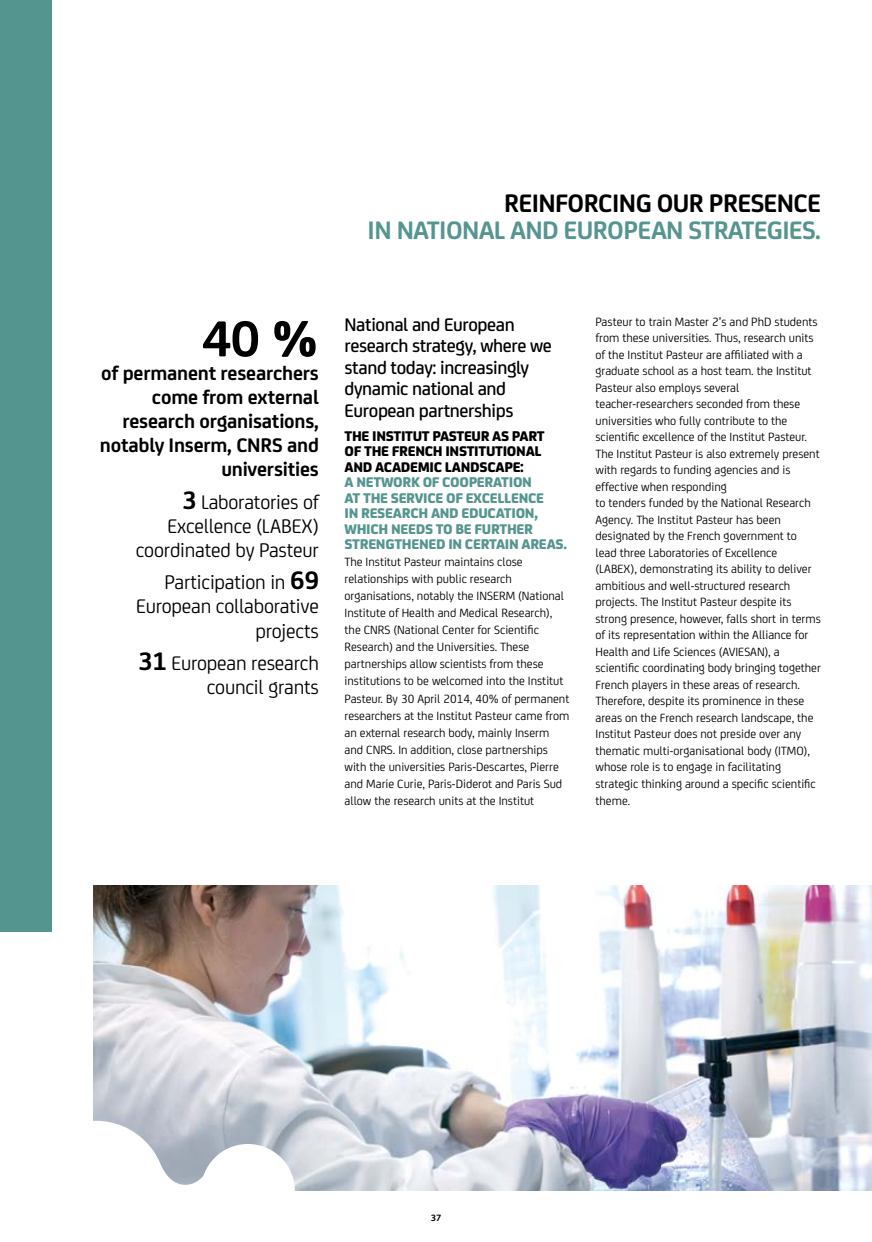
<style>
.page{position:relative;width:872px;height:1242px;background:#fff}
.page>*{position:absolute;margin:0;border:0;box-sizing:border-box;transform-origin:0 0}
.t1{font:700 54px "FS Joey";color:#000}
.t2{font:700 27px "FS Joey";letter-spacing:-.02em;color:#559590}
.t3{font:700 27px "FS Joey";letter-spacing:-.02em;color:#000}
.t4{font:21px/24px "FS Joey";letter-spacing:-.01em;color:#000;text-align:right}
.t5{font:700 21px/24px "FS Joey";letter-spacing:-.01em;color:#000;text-align:right}
.t6{font:500 19.5px/21.5px "FS Joey";letter-spacing:-.02em;color:#000}
.t7{font:800 15px/15.5px "FS Joey";letter-spacing:-.02em;color:#559590}
.t8{font:800 15px/15.5px "FS Joey";letter-spacing:-.02em;color:#000}
.t9{font:12.75px/16.5px "FS Joey";color:#000}
.t10{font:700 9.75px "FS Joey";color:#000}
.s1{font-weight:700;font-size:27px}
</style>
<div class="page">
<img style="left:94px;top:885px;width:778px;height:306px">
<div style="left:201px;top:1144px;width:94px;height:93px;background:#fff;border-radius:50%"></div>
<svg style="left:93px;top:1120px;width:111px;height:71px"></svg>
<div style="left:0;top:0;width:51px;height:931px;background:#559590"></div>
<h2 class="t3" style="left:504px;top:182px;width:318px">REINFORCING OUR PRESENCE</h2>
<h2 class="t2" style="left:367px;top:209px;width:455px">IN NATIONAL AND EUROPEAN STRATEGIES.</h2>
<h1 class="t1" style="left:202px;top:298px;width:118px">40 %</h1>
<h3 class="t5" style="left:100px;top:384px;width:220px">come from external research organisations, notably Inserm, CNRS and universities</h3>
<h3 class="t4" style="left:136px;top:489px;width:185px"><span class="s1">3</span> Laboratories of<br>Excellence (LABEX) coordinated by Pasteur</h3>
<h3 class="t4" style="left:136px;top:569px;width:184px">Participation in <span class="s1">69<br></span>European collaborative projects</h3>
<h3 class="t4" style="left:138px;top:650px;width:182px"><span class="s1">31</span> European research council grants</h3>
<h3 class="t5" style="left:101px;top:360px;width:219px">of permanent researchers</h3>
<h3 class="t6" style="left:344px;top:312px;width:209px">National and European research strategy, where we stand today: increasingly dynamic national and<br>European partnerships</h3>
<p class="t8" style="left:344px;top:427px;width:202px">THE INSTITUT PASTEUR AS PART<br>OF THE FRENCH INSTITUTIONAL<br>AND ACADEMIC LANDSCAPE:</p>
<p class="t7" style="left:344px;top:473px;width:224px">A NETWORK OF COOPERATION<br>AT THE SERVICE OF EXCELLENCE<br>IN RESEARCH AND EDUCATION,<br>WHICH NEEDS TO BE FURTHER<br>STRENGTHENED IN CERTAIN AREAS.</p>
<p class="t9" style="left:344px;top:553px;width:226px;line-height:17px">The Institut Pasteur maintains close relationships with public research organisations, notably the INSERM (National Institute of Health and Medical Research), the CNRS (National Center for Scientific Research) and the Universities. These partnerships allow scientists from these institutions to be welcomed into the Institut Pasteur. By 30 April 2014, 40% of permanent researchers at the Institut Pasteur came from an external research body, mainly Inserm and CNRS. In addition, close partnerships with the universities Paris-Descartes, Pierre and Marie Curie, Paris-Diderot and Paris Sud allow the research units at the Institut</p>
<p class="t9" style="left:595px;top:312px;width:227px">Pasteur to train Master 2’s and PhD students from these universities. Thus, research units of the Institut Pasteur are affiliated with a graduate school as a host team. the Institut Pasteur also employs several teacher-researchers seconded from these universities who fully contribute to the scientific excellence of the Institut Pasteur.<br>The Institut Pasteur is also extremely present with regards to funding agencies and is effective when responding<br>to tenders funded by the National Research Agency. The Institut Pasteur has been designated by the French government to lead three Laboratories of Excellence (LABEX), demonstrating its ability to deliver ambitious and well-structured research projects. The Institut Pasteur despite its strong presence, however, falls short in terms of its representation within the Alliance for Health and Life Sciences (AVIESAN), a scientific coordinating body bringing together French players in these areas of research.<br>Therefore, despite its prominence in these areas on the French research landscape, the Institut Pasteur does not preside over any thematic multi-organisational body (ITMO), whose role is to engage in facilitating strategic thinking around a specific scientific theme.</p>
<p class="t10" style="left:431px;top:1210px;width:12px">37</p>
</div>
